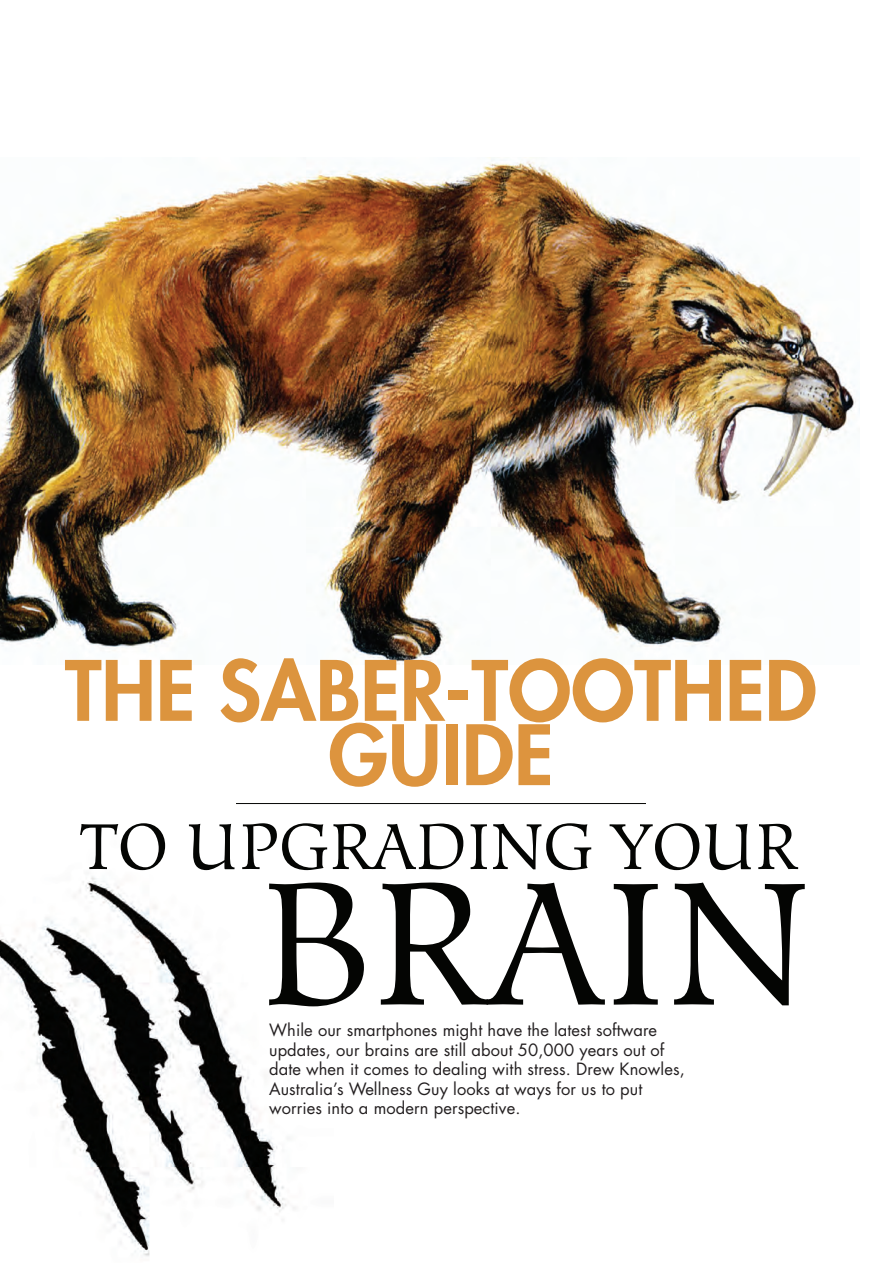
<style>
.page{position:relative;width:893px;height:1263px;background:#fff}
.page>*{position:absolute;margin:0;border:0;box-sizing:border-box;transform-origin:0 0}
.t1{font:174px "Hiroshige";color:#040503}
.t2{font:800 80.85px/64.3px "Futura";color:#dc943e;text-align:center}
.t3{font:64.5px "Hiroshige";color:#040503}
.t4{font:16.5px/19.5px "Futura";letter-spacing:.005em;color:#231f20}
.s1{color:#dd943e}
</style>
<div class="page">
<img style="left:0;top:876px;width:295px;height:380px">
<img style="left:0;top:159px;width:856px;height:505px">
<hr style="left:236px;top:803px;width:410px;height:1px;background:#040503">
<p class="t2" style="left:65px;top:657px;width:753px">THE SABER-TOOTHED<br><span class="s1">GUIDE</span></p>
<p class="t3" style="left:80px;top:809px;width:720px">TO UPGRADING YOUR</p>
<p class="t1" style="left:259px;top:842px;width:552px">BRAIN</p>
<p class="t4" style="left:269px;top:1020px;width:417px">While our smartphones might have the latest software updates, our brains are still about 50,000 years out of date when it comes to dealing with stress. Drew Knowles, Australia’s Wellness Guy looks at ways for us to put worries into a modern perspective.</p>
</div>
